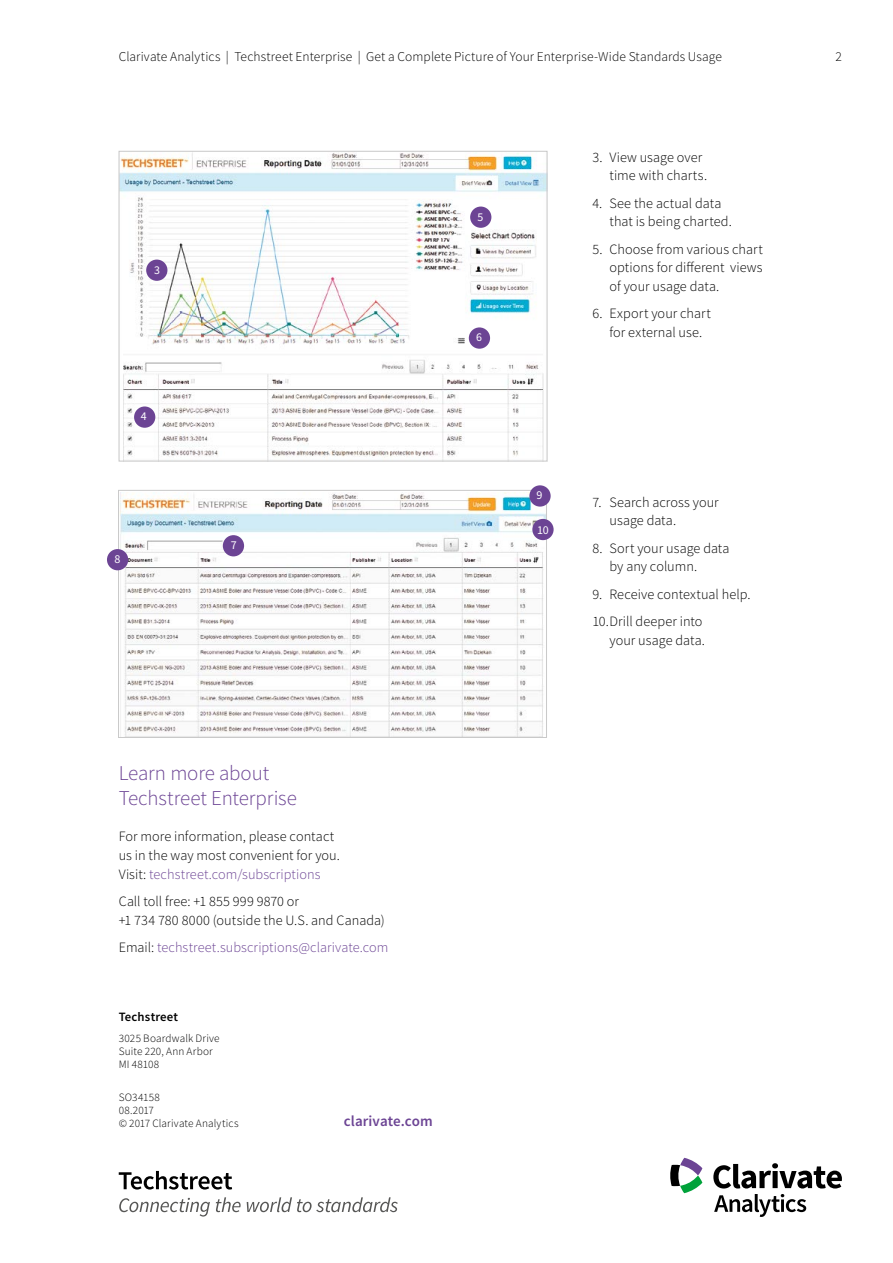
<style>
.page{position:relative;width:893px;height:1263px;background:#fff}
.page>*{position:absolute;margin:0;border:0;box-sizing:border-box;transform-origin:0 0}
.t1{font:300 21px/25.2px "Source Sans Pro";letter-spacing:-.005em;color:#6c4494}
.t2{font:600 15px "Source Sans Pro";letter-spacing:.005em;color:#6c4494}
.t3{font:300 14.25px/18.8px "Source Sans Pro";letter-spacing:.005em;color:#000}
.t4{font:300 14.25px "Source Sans Pro";letter-spacing:.005em;color:#6c4494}
.t5{font:300 13.5px "Source Sans Pro";letter-spacing:.005em;color:#000}
.t6{font:600 12.75px "Source Sans Pro";letter-spacing:.01em;color:#000}
.t7{font:12px "Source Sans Pro";color:#fff}
.t8{font:11.85px "Source Sans Pro";color:#fff}
.t9{font:300 11.25px/12.8px "Source Sans Pro";letter-spacing:.015em;color:#000}
.s1{color:#6c4494}
.s2{color:#000}
</style>
<div class="page">
<svg style="left:670px;top:1158px;width:32px;height:35px"></svg>
<svg style="left:713px;top:1163px;width:129px;height:25px"></svg>
<svg style="left:714px;top:1194px;width:92px;height:23px"></svg>
<img style="left:121px;top:153px;width:424px;height:306px">
<div style="left:119px;top:151px;width:428px;height:310px;border:1px solid #c9c9c9"></div>
<div style="left:146px;top:260px;width:21px;height:21px;background:#6c4494;border-radius:50%"></div>
<div style="left:134px;top:406px;width:21px;height:22px;background:#6c4494;border-radius:50%"></div>
<div style="left:470px;top:207px;width:21px;height:21px;background:#6c4494;border-radius:50%"></div>
<div style="left:469px;top:327px;width:21px;height:22px;background:#6c4494;border-radius:50%"></div>
<img style="left:120px;top:493px;width:425px;height:243px">
<div style="left:118px;top:490px;width:429px;height:248px;border:1px solid #c9c9c9"></div>
<div style="left:223px;top:535px;width:21px;height:21px;background:#6c4494;border-radius:50%"></div>
<div style="left:107px;top:549px;width:21px;height:21px;background:#6c4494;border-radius:50%"></div>
<div style="left:532px;top:519px;width:22px;height:21px;background:#6c4494;border-radius:50%"></div>
<div style="left:529px;top:485px;width:22px;height:22px;background:#6c4494;border-radius:50%"></div>
<svg style="left:119px;top:1171px;width:113px;height:18px"></svg>
<svg style="left:119px;top:1198px;width:91px;height:18px"></svg>
<svg style="left:216px;top:1197px;width:25px;height:15px"></svg>
<svg style="left:247px;top:1197px;width:151px;height:15px"></svg>
<p class="t5" style="left:119px;top:48px;width:605px">Clarivate Analytics | Techstreet Enterprise | Get a Complete Picture of Your Enterprise-Wide Standards Usage</p>
<p class="t5" style="left:835px;top:48px;width:8px">2</p>
<p class="t8" style="left:154px;top:262px;width:7px">3</p>
<p class="t8" style="left:141px;top:409px;width:7px">4</p>
<p class="t7" style="left:114px;top:551px;width:7px">8</p>
<p class="t7" style="left:231px;top:538px;width:7px">7</p>
<p class="t8" style="left:477px;top:209px;width:7px">5</p>
<p class="t8" style="left:476px;top:330px;width:7px">6</p>
<h1 class="t1" style="left:119px;top:760px;width:180px">Learn more about<br>Techstreet Enterprise</h1>
<p class="t3" style="left:119px;top:827px;width:223px">For more information, please contact us in the way most convenient for you.<br>Visit: <span class="s1">techstreet.com/subscriptions</span></p>
<p class="t3" style="left:119px;top:892px;width:268px">Call toll free: +1 855 999 9870 or<br>+1 734 780 8000 (outside the U.S. and Canada)</p>
<p class="t4" style="left:119px;top:938px;width:271px"><span class="s2">Email:</span> techstreet.subscriptions@clarivate.com</p>
<p class="t6" style="left:119px;top:1008px;width:61px">Techstreet</p>
<p class="t9" style="left:119px;top:1032px;width:102px">3025 Boardwalk Drive<br>Suite 220, Ann Arbor<br>MI 48108</p>
<p class="t9" style="left:119px;top:1091px;width:121px">SO34158<br>08.2017<br>© 2017 Clarivate Analytics</p>
<p class="t2" style="left:344px;top:1111px;width:90px">clarivate.com</p>
<p class="t3" style="left:609px;top:148px;width:99px;text-indent:-17px">3. View usage over time with charts.</p>
<p class="t3" style="left:609px;top:194px;width:124px;text-indent:-17px">4. See the actual data that is being charted.</p>
<p class="t3" style="left:609px;top:240px;width:155px;text-align:justify;text-indent:-17px">5. Choose from various chart options for different views of your usage data.</p>
<p class="t3" style="left:592px;top:304px;width:120px;text-align:center">6. Export your chart for external use.</p>
<p class="t7" style="left:537px;top:488px;width:7px">9</p>
<p class="t7" style="left:537px;top:522px;width:13px">10</p>
<p class="t3" style="left:609px;top:493px;width:111px;text-indent:-17px">7. Search across your usage data.</p>
<p class="t3" style="left:609px;top:539px;width:122px;text-indent:-17px">8. Sort your usage data by any column.</p>
<p class="t3" style="left:592px;top:580px;width:160px;line-height:27.3px">9. Receive contextual help.<br>10.Drill deeper into</p>
<p class="t3" style="left:609px;top:631px;width:97px">your usage data.</p>
</div>
